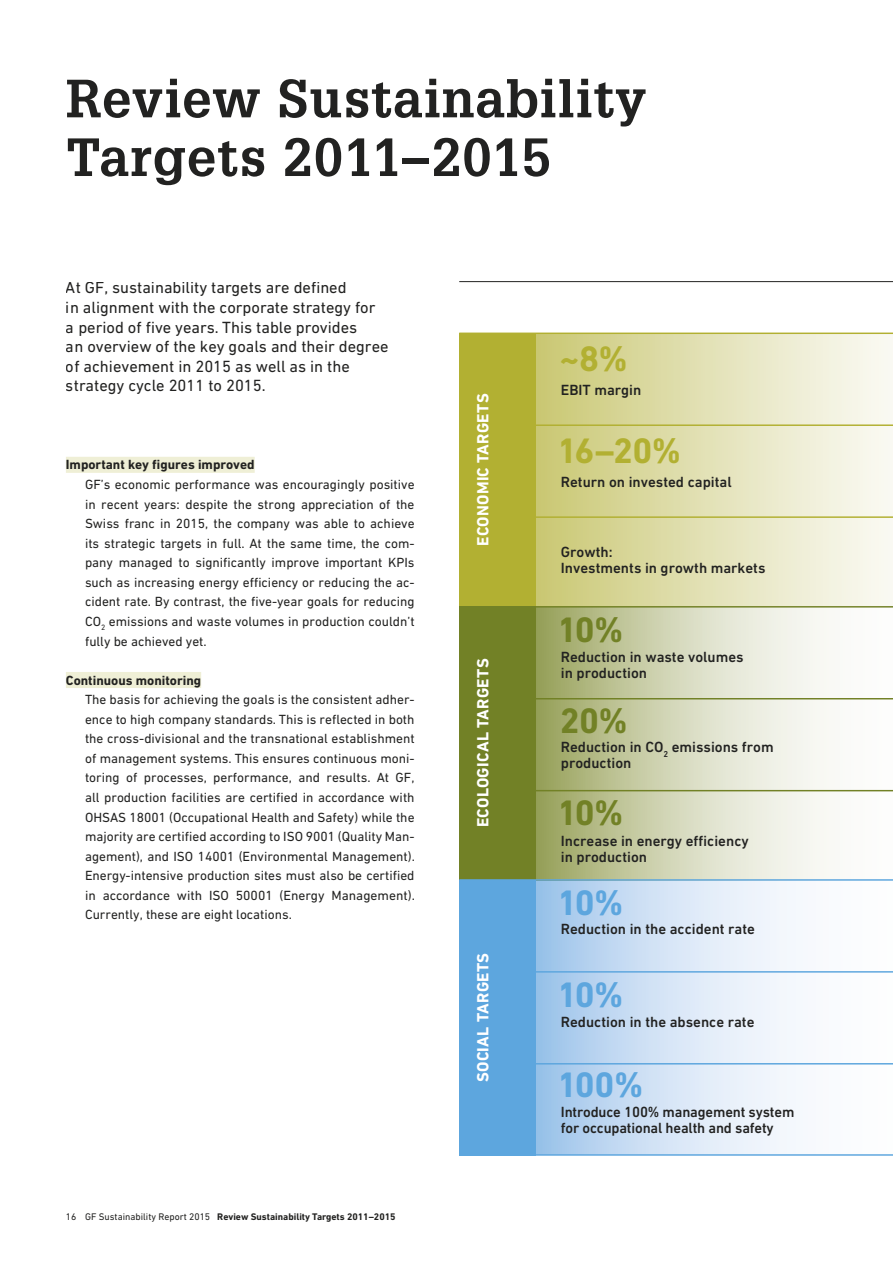
<style>
.page{position:relative;width:893px;height:1263px;background:#fff}
.page>*{position:absolute;margin:0;border:0;box-sizing:border-box;transform-origin:0 0}
.t1{font:700 52.5px/58.7px "Glypha LT Pro";letter-spacing:.01em;color:#222221}
.t2{font:700 36px "DIN Next W1 G";letter-spacing:-.06em;color:#5da6de}
.t3{font:700 36px "DIN Next W1 G";color:#b2b032}
.t4{font:700 36px "DIN Next W1 G";color:#728126}
.t5{font:16.5px/19.5px "DIN Next W1 G";color:#222221}
.t6{font:700 16.5px "DIN Next W1 G";letter-spacing:.015em;color:#fff}
.t7{font:500 15px/16.5px "DIN Next W1 G";color:#222221}
.t8{font:13.5px/19.5px "DIN Next W1 G";color:#222221;text-align:justify}
.t9{font:700 13.5px "DIN Next W1 G";color:#222221}
.t10{font:700 9.75px "DIN Next W1 G";color:#222221}
.s1{font-weight:400}
</style>
<div class="page">
<svg style="left:536px;top:881px;width:356px;height:273px"></svg>
<svg style="left:536px;top:607px;width:356px;height:272px"></svg>
<svg style="left:536px;top:334px;width:356px;height:272px;background:#e2e1b6"></svg>
<hr style="left:892px;top:334px;width:1px;height:821px;background:#f6f5ee">
<hr style="left:459px;top:333px;width:434px;height:1px;background:#b2b032">
<hr style="left:460px;top:424px;width:433px;height:2px;background:#b2b032">
<hr style="left:460px;top:516px;width:433px;height:2px;background:#b2b032">
<div style="left:459px;top:333px;width:77px;height:274px;background:#b2b032"></div>
<div style="left:459px;top:607px;width:77px;height:273px;background:#728126"></div>
<hr style="left:459px;top:1154px;width:434px;height:2px;background:#5da6de">
<div style="left:459px;top:880px;width:77px;height:275px;background:#5da6de"></div>
<hr style="left:459px;top:606px;width:434px;height:1px;background:#728126">
<hr style="left:460px;top:698px;width:433px;height:1px;background:#728126">
<hr style="left:460px;top:790px;width:433px;height:1px;background:#728126">
<hr style="left:459px;top:879px;width:434px;height:2px;background:#5da6de">
<hr style="left:460px;top:971px;width:433px;height:1px;background:#5da6de">
<hr style="left:460px;top:1063px;width:433px;height:1px;background:#5da6de">
<hr style="left:459px;top:281px;width:434px;height:1px;background:#222221">
<div style="left:66px;top:457px;width:189px;height:16px;background:#efefd6"></div>
<div style="left:66px;top:672px;width:135px;height:16px;background:#efefd6"></div>
<h1 class="t1" style="left:66px;top:68px;width:582px">Review Sustainability<br>Targets 2011–2015</h1>
<p class="t5" style="left:66px;top:278px;width:324px">At GF, sustainability targets are defined<br>in alignment with the corporate strategy for<br>a period of five years. This table provides<br>an overview of the key goals and their degree of achievement in 2015 as well as in the strategy cycle 2011 to 2015.</p>
<p class="t9" style="left:66px;top:457px;width:190px">Important key figures improved</p>
<p class="t8" style="left:85px;top:474px;width:331px">GF’s economic performance was encouragingly positive in recent years: despite the strong appreciation of the Swiss franc in 2015, the company was able to achieve its strategic targets in full. At the same time, the com&shy;pany managed to significantly improve important KPIs such as increasing energy efficiency or reducing the ac&shy;cident rate. By contrast, the five-year goals for reducing CO<sub>2</sub> emissions and waste volumes in production couldn’t fully be achieved yet.</p>
<p class="t9" style="left:66px;top:672px;width:137px">Continuous monitoring</p>
<p class="t8" style="left:85px;top:690px;width:331px">The basis for achieving the goals is the consistent adher&shy;ence to high company standards. This is reflected in both the cross-divisional and the transnational establishment of management systems. This ensures continuous moni&shy;toring of processes, performance, and results. At GF, all production facilities are certified in accordance with OHSAS 18001 (Occupational Health and Safety) while the majority are certified according to ISO 9001 (Quality Man&shy;agement), and ISO 14001 (Environmental Management).<br>Energy-intensive production sites must also be certified in accordance with ISO 50001 (Energy Management).<br>Currently, these are eight locations.</p>
<p class="t10" style="left:66px;top:1211px;width:331px"><span class="s1">16 GF Sustainability Report 2015</span> Review Sustainability Targets 2011–2015</p>
<p class="t6" style="left:473px;top:546px;width:154px;rotate:-90deg">ECONOMIC TARGETS</p>
<p class="t6" style="left:473px;top:827px;width:170px;rotate:-90deg">ECOLOGICAL TARGETS</p>
<p class="t6" style="left:473px;top:1082px;width:131px;rotate:-90deg">SOCIAL TARGETS</p>
<h2 class="t3" style="left:560px;top:338px;width:70px">~8%</h2>
<p class="t7" style="left:561px;top:382px;width:82px">EBIT margin</p>
<h2 class="t3" style="left:557px;top:430px;width:126px">16–20%</h2>
<p class="t7" style="left:561px;top:474px;width:172px">Return on invested capital</p>
<p class="t7" style="left:561px;top:543px;width:206px">Growth:<br>Investments in growth markets</p>
<h2 class="t4" style="left:557px;top:609px;width:68px">10%</h2>
<p class="t7" style="left:561px;top:648px;width:184px">Reduction in waste volumes in production</p>
<h2 class="t4" style="left:560px;top:699px;width:69px">20%</h2>
<p class="t7" style="left:561px;top:738px;width:214px">Reduction in CO<sub>2</sub> emissions from production</p>
<h2 class="t4" style="left:557px;top:791px;width:68px">10%</h2>
<p class="t7" style="left:561px;top:832px;width:189px">Increase in energy efficiency in production</p>
<h2 class="t2" style="left:557px;top:882px;width:68px">10%</h2>
<p class="t7" style="left:561px;top:921px;width:196px">Reduction in the accident rate</p>
<h2 class="t2" style="left:557px;top:974px;width:68px">10%</h2>
<p class="t7" style="left:561px;top:1014px;width:195px">Reduction in the absence rate</p>
<h2 class="t2" style="left:557px;top:1064px;width:88px">100%</h2>
<p class="t7" style="left:561px;top:1103px;width:235px">Introduce 100% management system for occupational health and safety</p>
</div>
